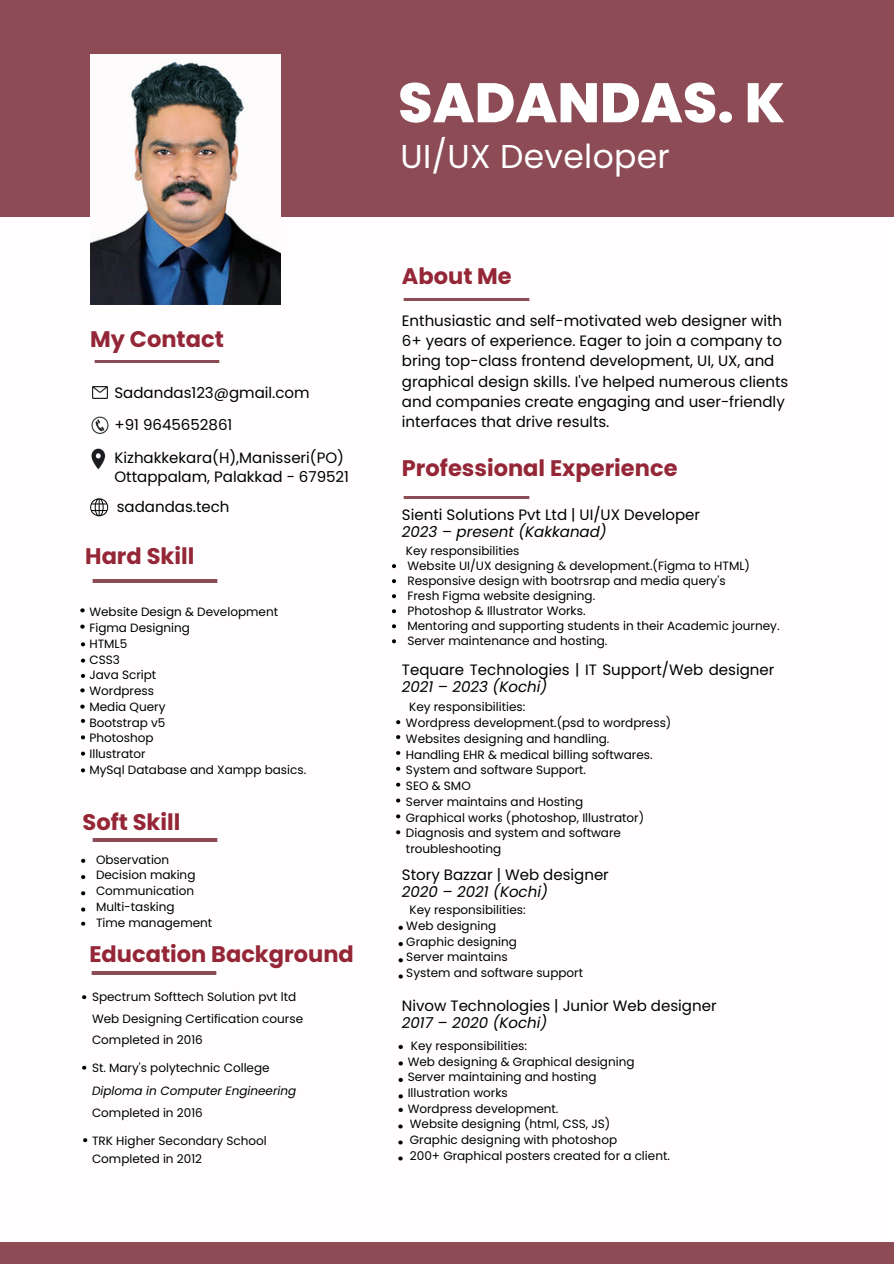
<style>
.page{position:relative;width:894px;height:1264px;background:#fff}
.page>*{position:absolute;margin:0;border:0;box-sizing:border-box;transform-origin:0 0}
.t1{font:800 55.5px "Poppins";color:#fff}
.t2{font:33px "Poppins";letter-spacing:.01em;color:#fff}
.t3{font:700 22.5px "Poppins";color:#942637}
.t4{font:15px/20.2px "Poppins";color:#000}
.t5{font:12px/22.5px "Poppins";color:#000}
.s1{font-style:italic}
</style>
<div class="page">
<img style="left:94px;top:360px;width:126px;height:2px">
<img style="left:91px;top:972px;width:126px;height:2px">
<img style="left:92px;top:386px;width:16px;height:12px">
<img style="left:92px;top:580px;width:126px;height:2px">
<img style="left:92px;top:838px;width:126px;height:3px">
<img style="left:91px;top:416px;width:18px;height:54px">
<div style="left:0;top:0;width:893px;height:216px;background:#8c4b55"></div>
<div style="left:0;top:1242px;width:893px;height:21px;background:#8d4b55"></div>
<img style="left:403px;top:298px;width:127px;height:3px">
<img style="left:403px;top:496px;width:127px;height:2px">
<img style="left:90px;top:55px;width:190px;height:249px">
<img style="left:80px;top:608px;width:6px;height:55px">
<img style="left:398px;top:925px;width:6px;height:54px">
<img style="left:398px;top:1044px;width:6px;height:55px">
<img style="left:398px;top:1124px;width:5px;height:37px">
<img style="left:396px;top:735px;width:5px;height:100px">
<img style="left:396px;top:720px;width:5px;height:5px">
<img style="left:80px;top:735px;width:6px;height:38px">
<img style="left:80px;top:688px;width:5px;height:21px">
<img style="left:80px;top:718px;width:6px;height:5px">
<img style="left:82px;top:995px;width:5px;height:5px">
<img style="left:82px;top:1065px;width:5px;height:5px">
<img style="left:83px;top:1138px;width:5px;height:5px">
<img style="left:81px;top:858px;width:5px;height:54px">
<img style="left:81px;top:921px;width:5px;height:5px">
<img style="left:398px;top:1107px;width:5px;height:6px">
<img style="left:80px;top:673px;width:6px;height:5px">
<svg style="left:90px;top:498px;width:18px;height:18px"></svg>
<svg style="left:392px;top:564px;width:4px;height:4px"></svg>
<svg style="left:392px;top:579px;width:4px;height:4px"></svg>
<svg style="left:392px;top:594px;width:4px;height:4px"></svg>
<svg style="left:392px;top:609px;width:4px;height:4px"></svg>
<svg style="left:392px;top:624px;width:4px;height:4px"></svg>
<svg style="left:392px;top:639px;width:4px;height:4px"></svg>
<p class="t3" style="left:90px;top:324px;width:135px">My Contact</p>
<p class="t4" style="left:114px;top:376px;width:231px;line-height:32.7px">Sadandas123@gmail.com<br>+91 9645652861<br>Kizhakkekara(H),Manisseri(PO)</p>
<p class="t4" style="left:114px;top:467px;width:236px">Ottappalam, Palakkad - 679521</p>
<h3 class="t4" style="left:117px;top:496px;width:114px">sadandas.tech</h3>
<p class="t3" style="left:85px;top:540px;width:111px">Hard Skill</p>
<p class="t5" style="left:89px;top:601px;width:190px">Website Design &amp; Development</p>
<p class="t5" style="left:89px;top:616px;width:102px">Figma Designing</p>
<p class="t5" style="left:89px;top:632px;width:39px">HTML5</p>
<p class="t5" style="left:89px;top:648px;width:32px">CSS3</p>
<p class="t5" style="left:89px;top:664px;width:68px">Java Script</p>
<p class="t5" style="left:89px;top:679px;width:66px">Wordpress</p>
<p class="t5" style="left:89px;top:695px;width:78px">Media Query</p>
<p class="t5" style="left:89px;top:711px;width:77px">Bootstrap v5</p>
<p class="t5" style="left:89px;top:727px;width:66px">Photoshop</p>
<p class="t5" style="left:89px;top:742px;width:58px">Illustrator</p>
<p class="t5" style="left:89px;top:758px;width:218px">MySql Database and Xampp basics.</p>
<p class="t3" style="left:82px;top:806px;width:99px">Soft Skill</p>
<p class="t5" style="left:96px;top:848px;width:75px">Observation</p>
<p class="t5" style="left:96px;top:863px;width:101px">Decision making</p>
<p class="t5" style="left:96px;top:879px;width:100px">Communication</p>
<p class="t5" style="left:96px;top:895px;width:80px">Multi-tasking</p>
<p class="t5" style="left:96px;top:911px;width:118px">Time management</p>
<p class="t3" style="left:89px;top:938px;width:266px">Education Background</p>
<p class="t5" style="left:92px;top:985px;width:206px">Spectrum Softtech Solution pvt ltd</p>
<p class="t5" style="left:92px;top:1007px;width:212px">Web Designing Certification course</p>
<p class="t5" style="left:92px;top:1028px;width:112px">Completed in 2016</p>
<p class="t5" style="left:92px;top:1056px;width:206px">St. Mary's polytechnic College<br><span class="s1">Diploma in Computer Engineering<br></span>Completed in 2016</p>
<p class="t5" style="left:92px;top:1131px;width:176px;line-height:18px">TRK Higher Secondary School<br>Completed in 2012</p>
<p class="t1" style="left:398px;top:64px;width:388px">SADANDAS. K</p>
<h3 class="t2" style="left:400px;top:133px;width:271px">UI/UX Developer</h3>
<p class="t3" style="left:402px;top:260px;width:111px">About Me</p>
<p class="t4" style="left:402px;top:310px;width:388px">Enthusiastic and self-motivated web designer with 6+ years of experience. Eager to join a company to bring top-class frontend development, UI, UX, and graphical design skills. I've helped numerous clients and companies create engaging and user-friendly interfaces that drive results.</p>
<p class="t3" style="left:402px;top:452px;width:277px">Professional Experience</p>
<p class="t4" style="left:402px;top:506px;width:300px;line-height:16.8px">Sienti Solutions Pvt Ltd | UI/UX Developer<br><span class="s1">2023 – present (Kakkanad)</span></p>
<p class="t5" style="left:407px;top:554px;width:344px">Website UI/UX designing &amp; development.(Figma to HTML)</p>
<p class="t5" style="left:407px;top:569px;width:319px">Responsive design with bootrsrap and media query's</p>
<p class="t5" style="left:407px;top:584px;width:189px">Fresh Figma website designing.</p>
<p class="t5" style="left:407px;top:599px;width:180px">Photoshop &amp; Illustrator Works.</p>
<h1 class="t5" style="left:407px;top:615px;width:373px">Mentoring and supporting students in their Academic journey.</h1>
<h3 class="t5" style="left:407px;top:630px;width:201px">Server maintenance and hosting.</h3>
<h3 class="t5" style="left:406px;top:539px;width:115px">Key responsibilities</h3>
<p class="t4" style="left:402px;top:661px;width:374px;line-height:16.8px">Tequare Technologies | IT Support/Web designer<br><span class="s1">2021 – 2023 (Kochi)</span></p>
<p class="t5" style="left:409px;top:696px;width:118px">Key responsibilities:</p>
<p class="t5" style="left:406px;top:711px;width:267px">Wordpress development.(psd to wordpress)</p>
<p class="t5" style="left:406px;top:727px;width:205px">Websites designing and handling.</p>
<p class="t5" style="left:406px;top:743px;width:248px">Handling EHR &amp; medical billing softwares.</p>
<p class="t5" style="left:406px;top:759px;width:181px">System and software Support.</p>
<p class="t5" style="left:406px;top:774px;width:66px">SEO &amp; SMO</p>
<p class="t5" style="left:406px;top:790px;width:179px">Server maintains and Hosting</p>
<p class="t5" style="left:406px;top:806px;width:239px">Graphical works (photoshop, Illustrator)</p>
<p class="t5" style="left:406px;top:825px;width:216px;line-height:15.8px">Diagnosis and system and software troubleshooting</p>
<p class="t4" style="left:402px;top:866px;width:208px;line-height:16.8px">Story Bazzar | Web designer<br><span class="s1">2020 – 2021 (Kochi)</span></p>
<p class="t5" style="left:409px;top:898px;width:118px">Key responsibilities:</p>
<p class="t5" style="left:406px;top:914px;width:91px">Web designing</p>
<p class="t5" style="left:406px;top:930px;width:112px">Graphic designing</p>
<p class="t5" style="left:406px;top:945px;width:103px">Server maintains</p>
<p class="t5" style="left:406px;top:961px;width:178px">System and software support</p>
<p class="t4" style="left:402px;top:997px;width:316px;line-height:16.8px">Nivow Technologies | Junior Web designer<br><span class="s1">2017 – 2020 (Kochi)</span></p>
<p class="t5" style="left:411px;top:1034px;width:118px">Key responsibilities:</p>
<p class="t5" style="left:407px;top:1050px;width:228px">Web designing &amp; Graphical designing</p>
<p class="t5" style="left:407px;top:1065px;width:190px">Server maintaining and hosting</p>
<p class="t5" style="left:407px;top:1081px;width:102px">Illustration works</p>
<p class="t5" style="left:407px;top:1097px;width:152px">Wordpress development.</p>
<p class="t5" style="left:410px;top:1112px;width:202px">Website designing (html, CSS, JS)</p>
<p class="t5" style="left:410px;top:1128px;width:209px">Graphic designing with photoshop</p>
<p class="t5" style="left:410px;top:1144px;width:261px">200+ Graphical posters created for a client.</p>
</div>
